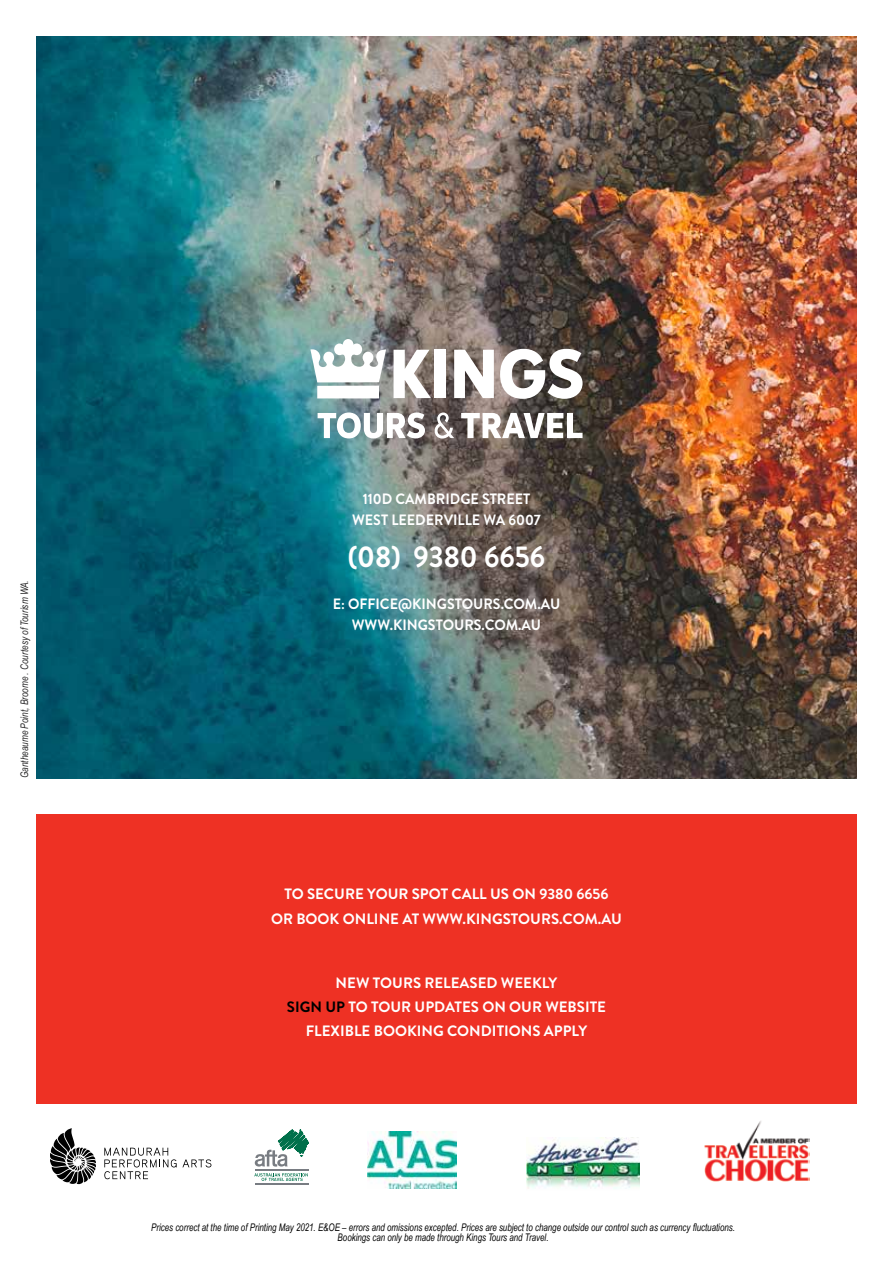
<style>
.page{position:relative;width:893px;height:1263px;background:#fff}
.page>*{position:absolute;margin:0;border:0;box-sizing:border-box;transform-origin:0 0}
.t1{font:700 30px "Brandon Grotesque";color:#fff;scale:.95 1}
.t2{font:700 15px/24.3px "Brandon Grotesque";color:#fff;text-align:center}
.t3{font:700 15px/21px "Brandon Grotesque";color:#fff;text-align:center;scale:.95 1}
.t4{font:italic 10.5px/10.5px "Arial Narrow";color:#000;text-align:center;scale:.92 1}
.t5{font:italic 10.5px "Arial Narrow";color:#292829;scale:.95 1}
.s1{color:#000}
</style>
<div class="page">
<img style="left:36px;top:36px;width:821px;height:742px">
<svg style="left:310px;top:339px;width:76px;height:43px"></svg>
<div style="left:317px;top:386px;width:62px;height:12px;background:#fff"></div>
<svg style="left:394px;top:350px;width:37px;height:48px"></svg>
<div style="left:434px;top:350px;width:12px;height:48px;background:#fff"></div>
<svg style="left:454px;top:350px;width:40px;height:48px"></svg>
<svg style="left:500px;top:349px;width:83px;height:50px"></svg>
<svg style="left:318px;top:412px;width:107px;height:26px"></svg>
<svg style="left:435px;top:412px;width:19px;height:26px"></svg>
<svg style="left:461px;top:413px;width:122px;height:25px"></svg>
<svg style="left:255px;top:1129px;width:54px;height:37px"></svg>
<svg style="left:254px;top:1173px;width:54px;height:8px"></svg>
<hr style="left:255px;top:1169px;width:54px;height:2px;background:#787c82">
<hr style="left:255px;top:1183px;width:54px;height:2px;background:#787c82">
<img style="left:367px;top:1132px;width:90px;height:56px">
<img style="left:527px;top:1137px;width:112px;height:52px">
<img style="left:704px;top:1121px;width:106px;height:61px">
<svg style="left:50px;top:1128px;width:46px;height:56px"></svg>
<svg style="left:104px;top:1148px;width:107px;height:31px"></svg>
<div style="left:36px;top:814px;width:821px;height:290px;background:#ee3124"></div>
<p class="t5" style="left:17px;top:778px;width:210px;rotate:-90deg">Gantheaume Point, Broome . Courtesy of Tourism WA.</p>
<h2 class="t3" style="left:352px;top:488px;width:200px">110D CAMBRIDGE STREET<br>WEST LEEDERVILLE WA 6007</h2>
<h1 class="t1" style="left:348px;top:535px;width:209px">(08) 9380 6656</h1>
<h2 class="t3" style="left:333px;top:593px;width:241px">E: OFFICE@KINGSTOURS.COM.AU<br>WWW.KINGSTOURS.COM.AU</h2>
<h2 class="t2" style="left:271px;top:882px;width:352px">TO SECURE YOUR SPOT CALL US ON 9380 6656<br>OR BOOK ONLINE AT WWW.KINGSTOURS.COM.AU</h2>
<h2 class="t2" style="left:287px;top:970px;width:321px">NEW TOURS RELEASED WEEKLY<br><span class="s1">SIGN UP</span> TO TOUR UPDATES ON OUR WEBSITE<br>FLEXIBLE BOOKING CONDITIONS APPLY</h2>
<p class="t4" style="left:151px;top:1222px;width:636px">Prices correct at the time of Printing May 2021. E&amp;OE – errors and omissions excepted. Prices are subject to change outside our control such as currency fluctuations.<br>Bookings can only be made through Kings Tours and Travel.</p>
</div>
